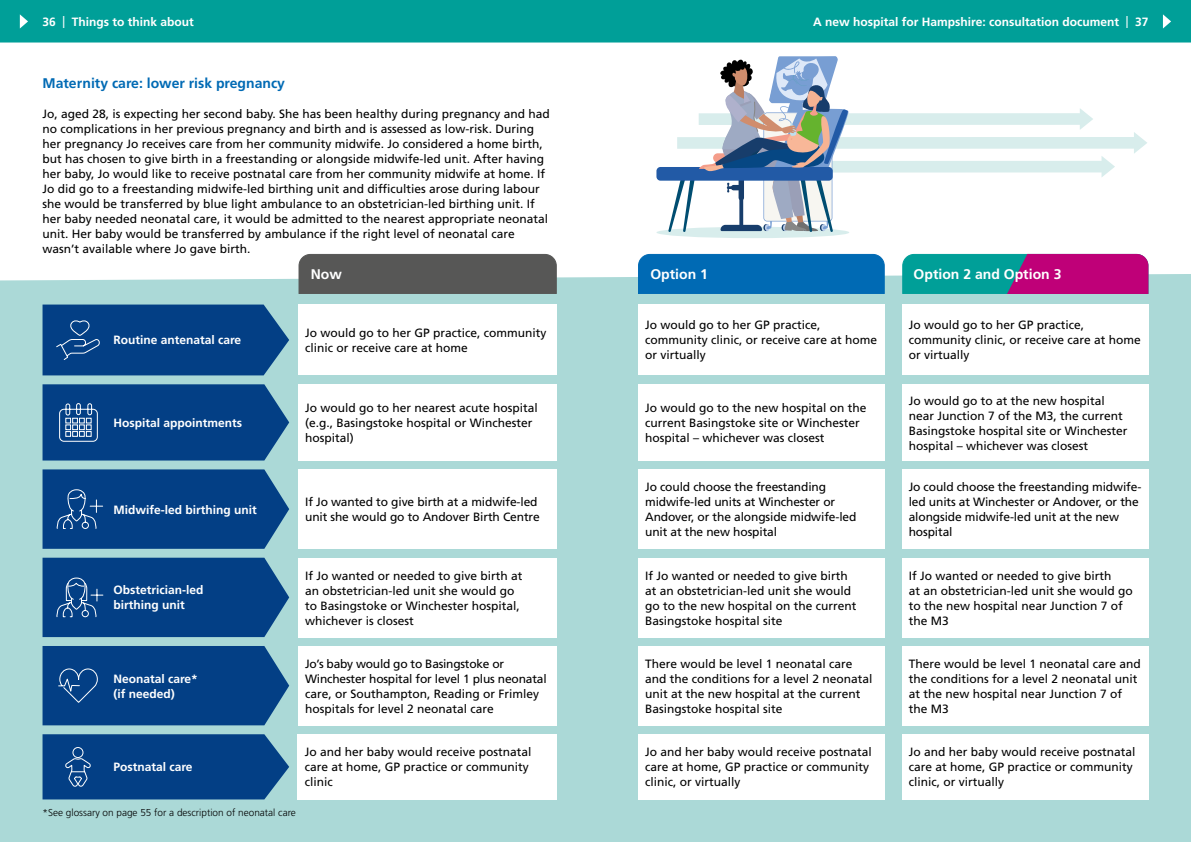
<style>
.page{position:relative;width:1191px;height:842px;background:#fff}
.page>*{position:absolute;margin:0;border:0;box-sizing:border-box;transform-origin:0 0}
.t1{font:700 14px "Frutiger LT Std";color:#006ab4}
.t2{font:700 14px "Frutiger LT Std";color:#fff}
.t3{font:12px/15px "Frutiger LT Std";color:#000}
.t4{font:700 12px/15px "Frutiger LT Std";color:#fff}
.t5{font:300 10px "Frutiger LT Std";color:#000}
.s1{font-weight:400}
</style>
<div class="page">
<div style="left:656px;top:227px;width:193px;height:11px;background:#d8edec;border-radius:50%"></div>
<div style="left:0;top:274px;width:1191px;height:568px;background:#abd9d7"></div>
<div style="left:656px;top:167px;width:176px;height:14px;background:#225aa6;border-radius:4px"></div>
<svg style="left:668px;top:56px;width:479px;height:176px"></svg>
<div style="left:637px;top:253px;width:248px;height:41px;background:#006ab4"></div>
<div style="left:298px;top:253px;width:259px;height:41px;background:#575756"></div>
<svg style="left:901px;top:253px;width:248px;height:41px;background:#6a508b"></svg>
<div style="left:638px;top:305px;width:246px;height:70px;background:#fff"></div>
<div style="left:298px;top:305px;width:259px;height:70px;background:#fff"></div>
<div style="left:901px;top:305px;width:247px;height:70px;background:#fff"></div>
<div style="left:638px;top:384px;width:246px;height:77px;background:#fff"></div>
<div style="left:298px;top:384px;width:259px;height:77px;background:#fff"></div>
<div style="left:901px;top:384px;width:247px;height:77px;background:#fff"></div>
<div style="left:638px;top:470px;width:246px;height:79px;background:#fff"></div>
<div style="left:298px;top:470px;width:259px;height:79px;background:#fff"></div>
<div style="left:901px;top:470px;width:247px;height:79px;background:#fff"></div>
<div style="left:638px;top:558px;width:246px;height:79px;background:#fff"></div>
<div style="left:298px;top:558px;width:259px;height:79px;background:#fff"></div>
<div style="left:901px;top:558px;width:247px;height:79px;background:#fff"></div>
<div style="left:638px;top:646px;width:246px;height:79px;background:#fff"></div>
<div style="left:298px;top:646px;width:259px;height:79px;background:#fff"></div>
<div style="left:901px;top:646px;width:247px;height:79px;background:#fff"></div>
<div style="left:638px;top:734px;width:246px;height:65px;background:#fff"></div>
<div style="left:298px;top:734px;width:259px;height:65px;background:#fff"></div>
<div style="left:901px;top:734px;width:247px;height:65px;background:#fff"></div>
<div style="left:43px;top:646px;width:246px;height:79px;background:#033f85"></div>
<svg style="left:43px;top:469px;width:246px;height:80px;background:#0f498a"></svg>
<svg style="left:43px;top:558px;width:246px;height:79px;background:#0e488a"></svg>
<svg style="left:43px;top:734px;width:246px;height:65px;background:#0d488a"></svg>
<div style="left:43px;top:305px;width:246px;height:70px;background:#033f85"></div>
<svg style="left:43px;top:384px;width:246px;height:76px;background:#114b8c"></svg>
<div style="left:0;top:0;width:1191px;height:43px;background:#009f98"></div>
<svg style="left:20px;top:14px;width:8px;height:15px"></svg>
<svg style="left:1163px;top:14px;width:8px;height:15px"></svg>
<p class="t4" style="left:43px;top:14px;width:153px">36 <span class="s1">|</span> Things to think about</p>
<p class="t4" style="left:813px;top:14px;width:337px">A new hospital for Hampshire: consultation document <span class="s1">|</span> 37</p>
<p class="t1" style="left:43px;top:74px;width:244px">Maternity care: lower risk pregnancy</p>
<p class="t3" style="left:43px;top:106px;width:509px">Jo, aged 28, is expecting her second baby. She has been healthy during pregnancy and had no complications in her previous pregnancy and birth and is assessed as low-risk. During her pregnancy Jo receives care from her community midwife. Jo considered a home birth, but has chosen to give birth in a freestanding or alongside midwife-led unit. After having her baby, Jo would like to receive postnatal care from her community midwife at home. If Jo did go to a freestanding midwife-led birthing unit and difficulties arose during labour she would be transferred by blue light ambulance to an obstetrician-led birthing unit. If her baby needed neonatal care, it would be admitted to the nearest appropriate neonatal unit. Her baby would be transferred by ambulance if the right level of neonatal care wasn’t available where Jo gave birth.</p>
<p class="t2" style="left:311px;top:266px;width:33px">Now</p>
<p class="t2" style="left:650px;top:266px;width:59px">Option 1</p>
<p class="t2" style="left:913px;top:266px;width:149px">Option 2 and Option 3</p>
<p class="t4" style="left:113px;top:333px;width:129px">Routine antenatal care</p>
<p class="t3" style="left:305px;top:325px;width:243px">Jo would go to her GP practice, community clinic or receive care at home</p>
<p class="t3" style="left:908px;top:318px;width:234px">Jo would go to her GP practice, community clinic, or receive care at home or virtually</p>
<p class="t3" style="left:645px;top:318px;width:234px">Jo would go to her GP practice, community clinic, or receive care at home or virtually</p>
<p class="t4" style="left:113px;top:415px;width:130px">Hospital appointments</p>
<p class="t4" style="left:113px;top:502px;width:145px">Midwife-led birthing unit</p>
<p class="t3" style="left:305px;top:400px;width:234px">Jo would go to her nearest acute hospital (e.g., Basingstoke hospital or Winchester hospital)</p>
<p class="t3" style="left:908px;top:393px;width:220px">Jo would go to at the new hospital near Junction 7 of the M3, the current Basingstoke hospital site or Winchester hospital – whichever was closest</p>
<p class="t3" style="left:645px;top:480px;width:213px">Jo could choose the freestanding midwife-led units at Winchester or<br>Andover, or the alongside midwife-led unit at the new hospital</p>
<p class="t3" style="left:645px;top:400px;width:223px">Jo would go to the new hospital on the current Basingstoke site or Winchester hospital – whichever was closest</p>
<p class="t3" style="left:908px;top:480px;width:234px">Jo could choose the freestanding midwife&shy;led units at Winchester or Andover, or the alongside midwife-led unit at the new hospital</p>
<p class="t3" style="left:305px;top:495px;width:236px">If Jo wanted to give birth at a midwife-led unit she would go to Andover Birth Centre</p>
<p class="t4" style="left:113px;top:583px;width:92px">Obstetrician-led birthing unit</p>
<p class="t4" style="left:113px;top:671px;width:86px">Neonatal care* (if needed)</p>
<p class="t4" style="left:113px;top:760px;width:81px">Postnatal care</p>
<p class="t5" style="left:43px;top:807px;width:255px">*See glossary on page 55 for a description of neonatal care</p>
<p class="t3" style="left:305px;top:568px;width:219px">If Jo wanted or needed to give birth at an obstetrician-led unit she would go to Basingstoke or Winchester hospital, whichever is closest</p>
<p class="t3" style="left:908px;top:568px;width:226px">If Jo wanted or needed to give birth<br>at an obstetrician-led unit she would go to the new hospital near Junction 7 of the M3</p>
<p class="t3" style="left:645px;top:656px;width:229px">There would be level 1 neonatal care and the conditions for a level 2 neonatal unit at the new hospital at the current Basingstoke hospital site</p>
<p class="t3" style="left:645px;top:568px;width:213px">If Jo wanted or needed to give birth at an obstetrician-led unit she would go to the new hospital on the current Basingstoke hospital site</p>
<p class="t3" style="left:305px;top:656px;width:243px">Jo’s baby would go to Basingstoke or Winchester hospital for level 1 plus neonatal care, or Southampton, Reading or Frimley hospitals for level 2 neonatal care</p>
<p class="t3" style="left:908px;top:656px;width:234px">There would be level 1 neonatal care and the conditions for a level 2 neonatal unit at the new hospital near Junction 7 of the M3</p>
<p class="t3" style="left:645px;top:745px;width:228px">Jo and her baby would receive postnatal care at home, GP practice or community clinic, or virtually</p>
<p class="t3" style="left:305px;top:745px;width:228px">Jo and her baby would receive postnatal care at home, GP practice or community clinic</p>
<p class="t3" style="left:908px;top:745px;width:228px">Jo and her baby would receive postnatal care at home, GP practice or community clinic, or virtually</p>
</div>
